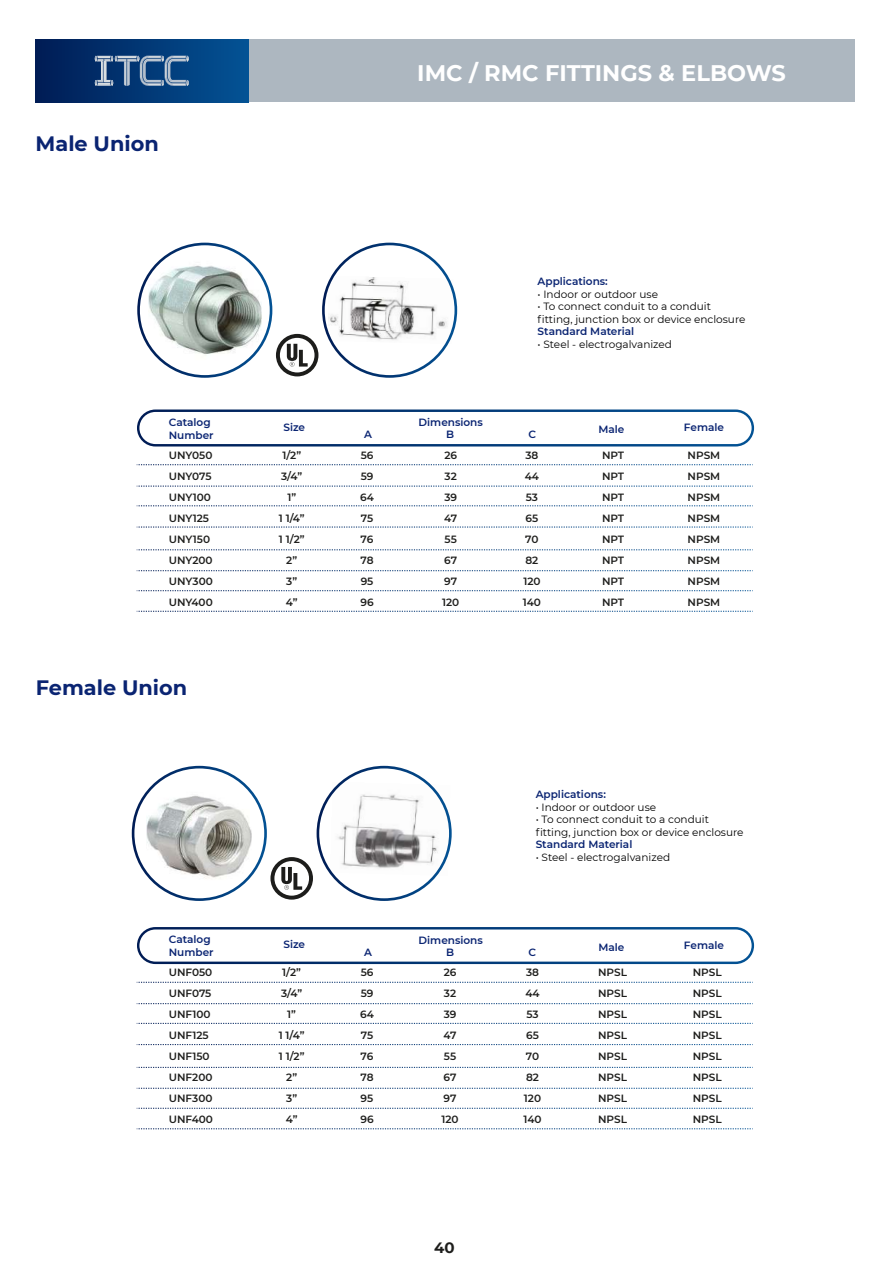
<style>
.page{position:relative;width:893px;height:1263px;background:#fff}
.page>*{position:absolute;margin:0;border:0;box-sizing:border-box;transform-origin:0 0}
.t1{font:700 22.5px "Montserrat";color:#fff}
.t2{font:700 20.85px "Montserrat";color:#0a2472}
.t3{font:700 15px "Montserrat";color:#1d1d1b}
.t4{font:600 10.5px/21px "Montserrat";color:#1e1e1c}
.t5{font:10.5px/12.6px "Montserrat";color:#010000}
.t6{font:600 10.5px/12.6px "Montserrat";color:#0a2472}
</style>
<div class="page">
<img style="left:149px;top:256px;width:112px;height:108px">
<img style="left:327px;top:275px;width:126px;height:69px">
<img style="left:146px;top:787px;width:106px;height:98px">
<img style="left:330px;top:782px;width:119px;height:94px">
<div style="left:248px;top:40px;width:606px;height:62px;background:#adb7c0"></div>
<div style="left:35px;top:40px;width:213px;height:62px;background:linear-gradient(to right,#001c55,#035294)"></div>
<svg style="left:95px;top:56px;width:94px;height:30px;background:#4c7099"></svg>
<svg style="left:270px;top:857px;width:43px;height:43px"></svg>
<div style="left:132px;top:766px;width:135px;height:135px;border:3px solid #fff;border-radius:50%"></div>
<div style="left:317px;top:766px;width:135px;height:135px;border:3px solid #fff;border-radius:50%"></div>
<svg style="left:276px;top:334px;width:42px;height:42px"></svg>
<div style="left:137px;top:243px;width:135px;height:135px;border:3px solid #fff;border-radius:50%"></div>
<div style="left:322px;top:243px;width:135px;height:135px;border:3px solid #fff;border-radius:50%"></div>
<div style="left:137px;top:409px;width:617px;height:37px;border:2px solid #fff;border-radius:17px"></div>
<svg style="left:137px;top:464px;width:616px;height:1px"></svg>
<svg style="left:137px;top:486px;width:616px;height:1px"></svg>
<svg style="left:137px;top:505px;width:616px;height:1px"></svg>
<svg style="left:137px;top:527px;width:616px;height:1px"></svg>
<svg style="left:137px;top:549px;width:616px;height:1px"></svg>
<svg style="left:137px;top:570px;width:616px;height:1px"></svg>
<svg style="left:137px;top:590px;width:616px;height:1px"></svg>
<svg style="left:137px;top:611px;width:616px;height:1px"></svg>
<div style="left:137px;top:927px;width:617px;height:37px;border:2px solid #fff;border-radius:17px"></div>
<svg style="left:137px;top:982px;width:616px;height:1px"></svg>
<svg style="left:137px;top:1003px;width:616px;height:1px"></svg>
<svg style="left:137px;top:1023px;width:616px;height:1px"></svg>
<svg style="left:137px;top:1044px;width:616px;height:1px"></svg>
<svg style="left:137px;top:1067px;width:616px;height:1px"></svg>
<svg style="left:137px;top:1088px;width:616px;height:1px"></svg>
<svg style="left:137px;top:1108px;width:616px;height:1px"></svg>
<svg style="left:137px;top:1128px;width:616px;height:1px"></svg>
<h2 class="t2" style="left:36px;top:129px;width:125px">Male Union</h2>
<h1 class="t1" style="left:417px;top:57px;width:370px">IMC / RMC FITTINGS &amp; ELBOWS</h1>
<p class="t6" style="left:169px;top:415px;width:46px">Catalog<br>Number</p>
<p class="t6" style="left:283px;top:420px;width:23px">Size</p>
<p class="t6" style="left:419px;top:416px;width:66px">Dimensions</p>
<p class="t6" style="left:364px;top:428px;width:9px">A</p>
<p class="t6" style="left:446px;top:428px;width:9px">B</p>
<p class="t6" style="left:538px;top:274px;width:72px">Applications:</p>
<p class="t5" style="left:538px;top:287px;width:122px">• Indoor or outdoor use</p>
<p class="t5" style="left:538px;top:300px;width:209px">• To connect conduit to a conduit fitting, junction box or device enclosure</p>
<p class="t6" style="left:538px;top:325px;width:98px">Standard Material</p>
<p class="t5" style="left:538px;top:338px;width:136px">• Steel - electrogalvanized</p>
<p class="t6" style="left:528px;top:428px;width:9px">C</p>
<p class="t6" style="left:598px;top:423px;width:27px">Male</p>
<p class="t6" style="left:684px;top:421px;width:42px">Female</p>
<p class="t4" style="left:169px;top:445px;width:46px">UNY050<br>UNY075<br>UNY100<br>UNY125<br>UNY150<br>UNY200<br>UNY300<br>UNY400</p>
<p class="t4" style="left:279px;top:445px;width:27px;text-align:center">1/2”<br>3/4”<br>1”<br>1 1/4”<br>1 1/2”<br>2”<br>3”<br>4”</p>
<p class="t4" style="left:602px;top:445px;width:24px;text-align:justify">NPT NPT NPT NPT NPT NPT NPT NPT</p>
<p class="t4" style="left:688px;top:445px;width:34px;text-align:justify">NPSM NPSM NPSM NPSM NPSM NPSM NPSM NPSM</p>
<p class="t4" style="left:360px;top:445px;width:15px;text-align:justify">56<br>59<br>64<br>75<br>76<br>78<br>95<br>96</p>
<p class="t4" style="left:442px;top:445px;width:19px">26<br>32<br>39<br>47<br>55<br>67<br>97<br>120</p>
<p class="t4" style="left:523px;top:445px;width:20px">38<br>44<br>53<br>65<br>70<br>82<br>120<br>140</p>
<h2 class="t2" style="left:36px;top:672px;width:153px">Female Union</h2>
<p class="t6" style="left:169px;top:933px;width:46px">Catalog<br>Number</p>
<p class="t6" style="left:283px;top:938px;width:23px">Size</p>
<p class="t6" style="left:419px;top:933px;width:66px">Dimensions</p>
<p class="t6" style="left:364px;top:945px;width:9px">A</p>
<p class="t6" style="left:446px;top:945px;width:9px">B</p>
<p class="t6" style="left:536px;top:787px;width:72px">Applications:</p>
<p class="t5" style="left:536px;top:800px;width:122px">• Indoor or outdoor use</p>
<p class="t5" style="left:536px;top:813px;width:209px">• To connect conduit to a conduit fitting, junction box or device enclosure</p>
<p class="t6" style="left:536px;top:838px;width:98px">Standard Material</p>
<p class="t5" style="left:536px;top:851px;width:136px">• Steel - electrogalvanized</p>
<p class="t6" style="left:528px;top:945px;width:9px">C</p>
<p class="t6" style="left:598px;top:940px;width:27px">Male</p>
<p class="t6" style="left:684px;top:938px;width:42px">Female</p>
<p class="t4" style="left:169px;top:961px;width:46px">UNF050<br>UNF075<br>UNF100<br>UNF125<br>UNF150<br>UNF200<br>UNF300<br>UNF400</p>
<p class="t4" style="left:279px;top:961px;width:27px;text-align:center">1/2”<br>3/4”<br>1”<br>1 1/4”<br>1 1/2”<br>2”<br>3”<br>4”</p>
<p class="t4" style="left:598px;top:961px;width:31px;text-align:justify">NPSL NPSL NPSL NPSL NPSL NPSL NPSL NPSL</p>
<p class="t4" style="left:693px;top:961px;width:31px;text-align:justify">NPSL NPSL NPSL NPSL NPSL NPSL NPSL NPSL</p>
<p class="t4" style="left:360px;top:961px;width:15px;text-align:justify">56<br>59<br>64<br>75<br>76<br>78<br>95<br>96</p>
<p class="t4" style="left:441px;top:961px;width:19px">26<br>32<br>39<br>47<br>55<br>67<br>97<br>120</p>
<p class="t4" style="left:523px;top:961px;width:20px">38<br>44<br>53<br>65<br>70<br>82<br>120<br>140</p>
<h3 class="t3" style="left:434px;top:1237px;width:22px">40</h3>
</div>
